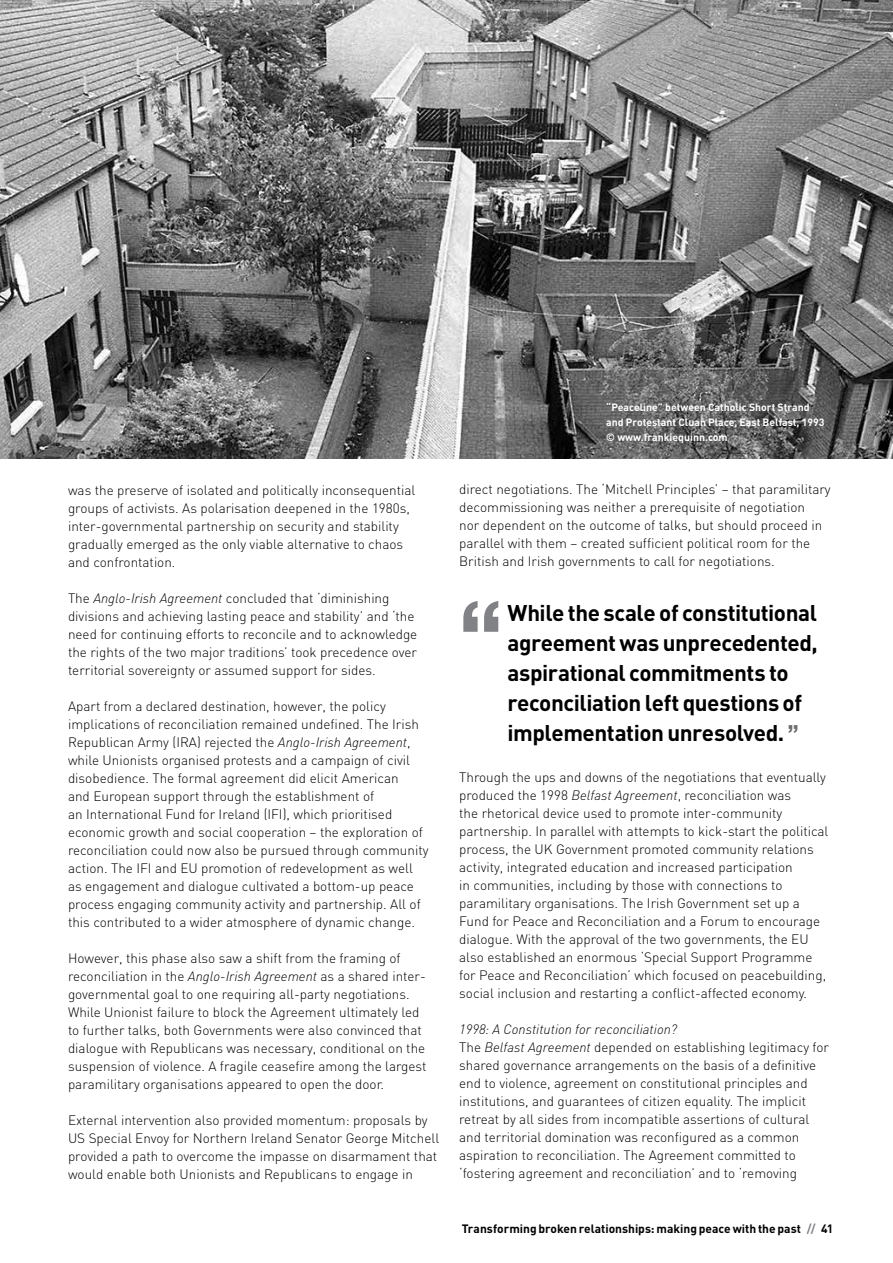
<style>
.page{position:relative;width:893px;height:1263px;background:#fff}
.page>*{position:absolute;margin:0;border:0;box-sizing:border-box;transform-origin:0 0}
.t1{font:700 90px "Akzidenz Grotesk Std";color:#808285}
.t2{font:700 22.5px/30px "DIN";letter-spacing:-.02em;color:#000}
.t3{font:300 13.5px/18px "DIN";color:#000}
.t4{font:700 12px "DIN";color:#000}
.t5{font:700 10.5px/15px "DIN";color:#fff}
.s1{font-style:italic}
.s2{font-family:"Akzidenz Grotesk Std";color:#6d6e71}
.s3{color:#808285}
</style>
<div class="page">
<img style="left:0;top:0;width:893px;height:459px">
<p class="t3" style="left:68px;top:481px;width:349px">was the preserve of isolated and politically inconsequential groups of activists. As polarisation deepened in the 1980s, inter-governmental partnership on security and stability gradually emerged as the only viable alternative to chaos and confrontation.</p>
<p class="t3" style="left:68px;top:589px;width:351px">The <span class="s1">Anglo-Irish Agreement</span> concluded that ‘diminishing divisions and achieving lasting peace and stability’ and ‘the need for continuing efforts to reconcile and to acknowledge the rights of the two major traditions’ took precedence over territorial sovereignty or assumed support for sides.</p>
<p class="t3" style="left:68px;top:697px;width:362px">Apart from a declared destination, however, the policy implications of reconciliation remained undefined. The Irish Republican Army (IRA) rejected the <span class="s1">Anglo-Irish Agreement</span>, while Unionists organised protests and a campaign of civil disobedience. The formal agreement did elicit American<br>and European support through the establishment of<br>an International Fund for Ireland (IFI), which prioritised economic growth and social cooperation – the exploration of reconciliation could now also be pursued through community action. The IFI and EU promotion of redevelopment as well as engagement and dialogue cultivated a bottom-up peace process engaging community activity and partnership. All of this contributed to a wider atmosphere of dynamic change.</p>
<p class="t3" style="left:68px;top:948px;width:360px">However, this phase also saw a shift from the framing of reconciliation in the <span class="s1">Anglo-Irish Agreement</span> as a shared inter&shy;governmental goal to one requiring all-party negotiations.<br>While Unionist failure to block the Agreement ultimately led to further talks, both Governments were also convinced that dialogue with Republicans was necessary, conditional on the suspension of violence. A fragile ceasefire among the largest paramilitary organisations appeared to open the door.</p>
<p class="t3" style="left:68px;top:1110px;width:373px">External intervention also provided momentum: proposals by US Special Envoy for Northern Ireland Senator George Mitchell provided a path to overcome the impasse on disarmament that would enable both Unionists and Republicans to engage in</p>
<p class="t5" style="left:606px;top:399px;width:220px">“Peaceline” between Catholic Short Strand and Protestant Cluan Place, East Belfast, 1993 © www.frankiequinn.com</p>
<p class="t3" style="left:459px;top:480px;width:373px">direct negotiations. The ‘Mitchell Principles’ – that paramilitary decommissioning was neither a prerequisite of negotiation<br>nor dependent on the outcome of talks, but should proceed in parallel with them – created sufficient political room for the British and Irish governments to call for negotiations.</p>
<h1 class="t1" style="left:459px;top:582px;width:45px">“</h1>
<h2 class="t2" style="left:507px;top:597px;width:312px">While the scale of constitutional agreement was unprecedented, aspirational commitments to reconciliation left questions of implementation unresolved. <span class="s2">”</span></h2>
<p class="t3" style="left:459px;top:768px;width:371px">Through the ups and downs of the negotiations that eventually produced the 1998 <span class="s1">Belfast Agreement</span>, reconciliation was<br>the rhetorical device used to promote inter-community partnership. In parallel with attempts to kick-start the political process, the UK Government promoted community relations activity, integrated education and increased participation<br>in communities, including by those with connections to paramilitary organisations. The Irish Government set up a Fund for Peace and Reconciliation and a Forum to encourage dialogue. With the approval of the two governments, the EU also established an enormous ‘Special Support Programme for Peace and Reconciliation’ which focused on peacebuilding, social inclusion and restarting a conflict-affected economy.</p>
<p class="t3" style="left:459px;top:1020px;width:371px"><span class="s1">1998: A Constitution for reconciliation?<br></span>The <span class="s1">Belfast Agreement</span> depended on establishing legitimacy for shared governance arrangements on the basis of a definitive end to violence, agreement on constitutional principles and institutions, and guarantees of citizen equality. The implicit retreat by all sides from incompatible assertions of cultural and territorial domination was reconfigured as a common aspiration to reconciliation. The Agreement committed to ‘fostering agreement and reconciliation’ and to ‘removing</p>
<p class="t4" style="left:462px;top:1220px;width:373px">Transforming broken relationships: making peace with the past <span class="s3">//</span> 41</p>
</div>
